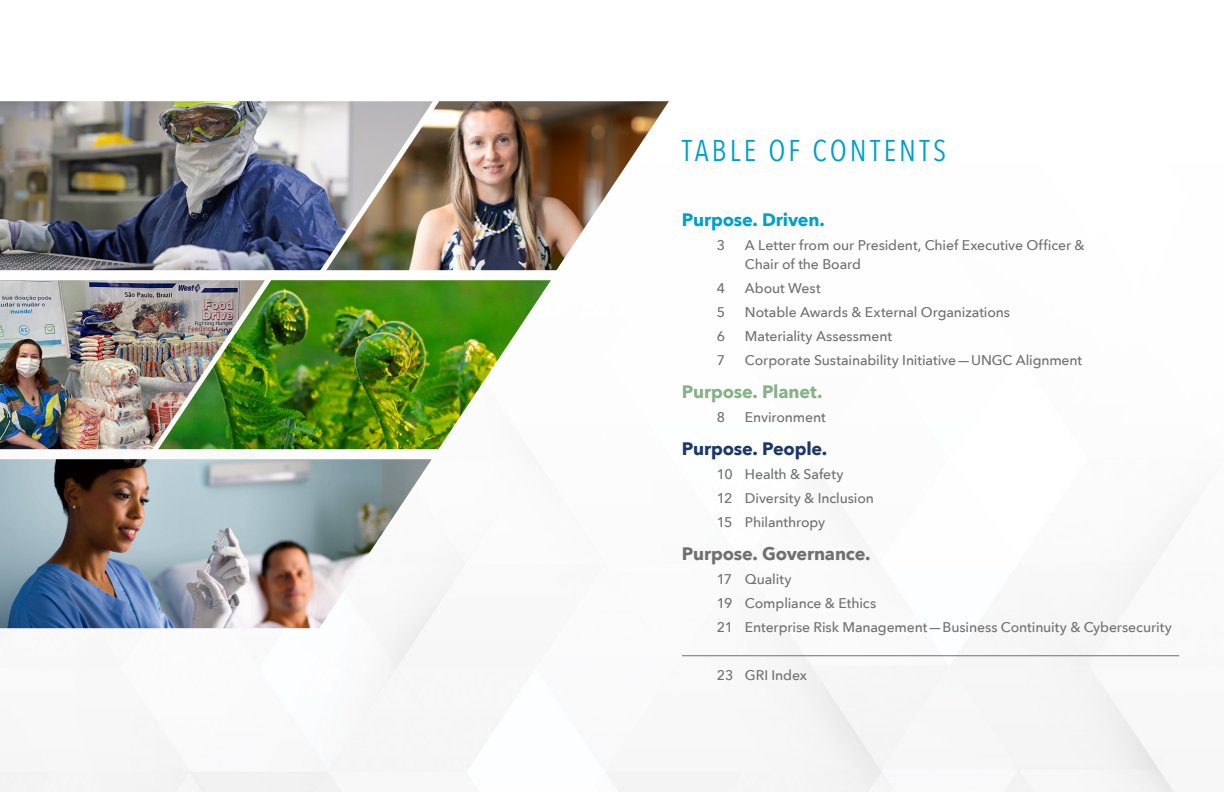
<style>
.page{position:relative;width:1224px;height:792px;background:#fff}
.page>*{position:absolute;margin:0;border:0;box-sizing:border-box;transform-origin:0 0}
.t1{font:30px "Avenir Next Condensed";letter-spacing:.11em;color:#00a0c8}
.t2{font:700 18px "Avenir Next";letter-spacing:-.01em;color:#707070}
.t3{font:700 18px "Avenir Next";letter-spacing:-.01em;color:#00a0c8}
.t4{font:700 18px "Avenir Next";letter-spacing:-.01em;color:#87b187}
.t5{font:700 18px "Avenir Next";letter-spacing:-.01em;color:#1b3769}
.t6{font:500 14px/19px "Avenir Next";letter-spacing:-.005em;color:#707070}
</style>
<div class="page">
<img style="left:433px;top:101px;width:236px;height:169px">
<img style="left:0;top:101px;width:433px;height:169px">
<img style="left:265px;top:280px;width:286px;height:169px">
<img style="left:0;top:459px;width:432px;height:169px">
<img style="left:0;top:280px;width:265px;height:169px">
<hr style="left:682px;top:656px;width:497px;height:1px;background:#707070">
<p class="t1" style="left:682px;top:125px;width:266px">TABLE OF CONTENTS</p>
<p class="t3" style="left:682px;top:204px;width:144px">Purpose. Driven.</p>
<p class="t6" style="left:717px;top:235px;width:10px">3</p>
<p class="t6" style="left:745px;top:235px;width:341px">A Letter from our President, Chief Executive Officer &amp;<br>Chair of the Board</p>
<p class="t6" style="left:717px;top:278px;width:10px">4</p>
<p class="t6" style="left:745px;top:278px;width:77px">About West</p>
<p class="t6" style="left:717px;top:302px;width:10px">5</p>
<p class="t6" style="left:745px;top:302px;width:267px">Notable Awards &amp; External Organizations</p>
<p class="t6" style="left:717px;top:326px;width:10px">6</p>
<p class="t6" style="left:745px;top:326px;width:149px">Materiality Assessment</p>
<p class="t6" style="left:717px;top:350px;width:10px">7</p>
<p class="t6" style="left:745px;top:350px;width:339px">Corporate Sustainability Initiative—UNGC Alignment</p>
<p class="t4" style="left:682px;top:376px;width:142px">Purpose. Planet.</p>
<p class="t6" style="left:717px;top:407px;width:10px">8</p>
<p class="t6" style="left:745px;top:407px;width:82px">Environment</p>
<p class="t5" style="left:682px;top:433px;width:147px">Purpose. People.</p>
<p class="t6" style="left:717px;top:464px;width:128px">10 Health &amp; Safety</p>
<p class="t6" style="left:717px;top:488px;width:159px">12 Diversity &amp; Inclusion</p>
<p class="t6" style="left:717px;top:512px;width:110px">15 Philanthropy</p>
<p class="t2" style="left:682px;top:538px;width:190px">Purpose. Governance.</p>
<p class="t6" style="left:717px;top:569px;width:76px">17 Quality</p>
<p class="t6" style="left:717px;top:593px;width:161px">19 Compliance &amp; Ethics</p>
<p class="t6" style="left:717px;top:617px;width:456px">21 Enterprise Risk Management—Business Continuity &amp; Cybersecurity</p>
<p class="t6" style="left:717px;top:665px;width:91px">23 GRI Index</p>
</div>
